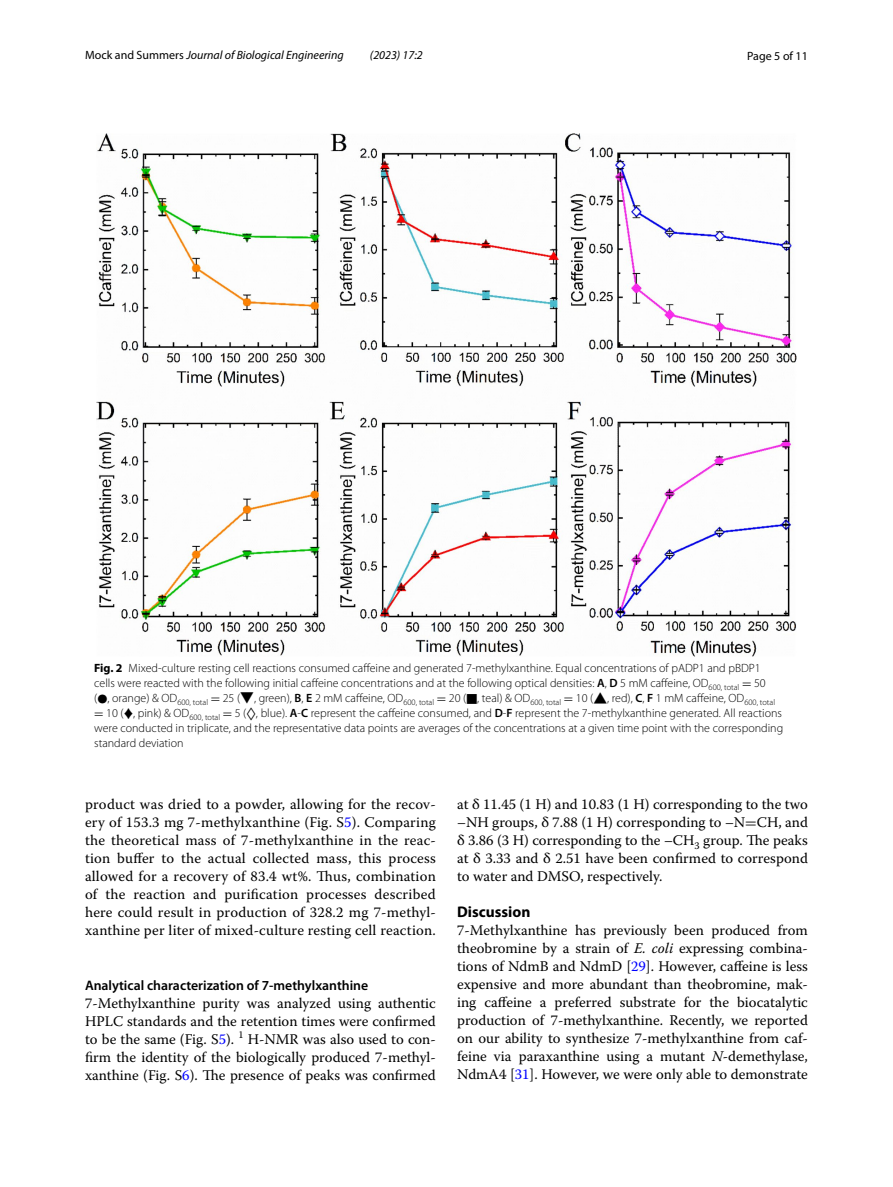
<style>
.page{position:relative;width:893px;height:1187px;background:#fff}
.page>*{position:absolute;margin:0;border:0;box-sizing:border-box;transform-origin:0 0}
.t1{font:700 15.45px "Myriad Pro";color:#000}
.t2{font:14.7px/18px "Warnock Pro";color:#000;text-align:justify}
.t3{font:600 13.8px "Myriad Pro";color:#000}
.t4{font:300 12px/15px "Myriad Pro";color:#000}
.t5{font:italic 12px "Myriad Pro";color:#000}
.t6{font:12px "Myriad Pro";color:#000}
.s1{font-style:normal}
.s2{font-weight:700}
.s3{font-weight:600}
.s4{font-family:"MTSY";font-weight:400}
.s5{font-family:"STIX Math";font-weight:400}
.s6{color:#00f}
.s7{font-family:"MTSY"}
.s8{font-style:italic}
</style>
<div class="page">
<img style="left:96px;top:133px;width:701px;height:523px">
<p class="t5" style="left:85px;top:48px;width:260px"><span class="s1">Mock and Summers</span> Journal of Biological Engineering</p>
<p class="t5" style="left:370px;top:48px;width:54px">(2023) 17:2</p>
<p class="t6" style="left:747px;top:48px;width:62px">Page 5 of 11</p>
<p class="t4" style="left:94px;top:660px;width:690px"><span class="s2">Fig. 2</span> Mixed-culture resting cell reactions consumed caffeine and generated 7-methylxanthine. Equal concentrations of pADP1 and pBDP1 cells were reacted with the following initial caffeine concentrations and at the following optical densities: <span class="s3">A</span>, <span class="s3">D</span> 5 mM caffeine, OD<sub>600,</sub> <sub>total</sub> <span class="s4">=</span> 50 (<span class="s5">●</span>, orange) &amp; OD<sub>600,</sub> <sub>total</sub> <span class="s4">=</span> 25 (<span class="s5">▼</span>, green), <span class="s3">B</span>, <span class="s3">E</span> 2 mM caffeine, OD<sub>600,</sub> <sub>total</sub> <span class="s4">=</span> 20 (<span class="s5">■</span>, teal) &amp; OD<sub>600,</sub> <sub>total</sub> <span class="s4">=</span> 10 (<span class="s5">▲</span>, red), <span class="s3">C</span>, <span class="s3">F</span> 1 mM caffeine, OD<sub>600,</sub> <sub>total </sub><span class="s4">=</span> 10 (♦, pink) &amp; OD<sub>600,</sub> <sub>total</sub> <span class="s4">=</span> 5 (<span class="s5">◊</span>, blue). <span class="s3">A</span>-<span class="s3">C</span> represent the caffeine consumed, and <span class="s3">D</span>-<span class="s3">F</span> represent the 7-methylxanthine generated. All reactions were conducted in triplicate, and the representative data points are averages of the concentrations at a given time point with the corresponding standard deviation</p>
<p class="t2" style="left:85px;top:795px;width:352px">product was dried to a powder, allowing for the recov&shy;ery of 153.3 mg 7-methylxanthine (Fig. S<span class="s6">5</span>). Comparing the theoretical mass of 7-methylxanthine in the reac&shy;tion buffer to the actual collected mass, this process allowed for a recovery of 83.4 wt%. Thus, combination of the reaction and purification processes described here could result in production of 328.2 mg 7-methyl&shy;xanthine per liter of mixed-culture resting cell reaction.</p>
<p class="t3" style="left:85px;top:976px;width:285px">Analytical characterization of 7‑methylxanthine</p>
<p class="t2" style="left:85px;top:993px;width:352px">7-Methylxanthine purity was analyzed using authentic HPLC standards and the retention times were confirmed to be the same (Fig. S<span class="s6">5</span>). <sup>1</sup> H-NMR was also used to con&shy;firm the identity of the biologically produced 7-methyl&shy;xanthine (Fig. S<span class="s6">6</span>). The presence of peaks was confirmed</p>
<p class="t2" style="left:457px;top:795px;width:352px">at δ 11.45 (1 H) and 10.83 (1 H) corresponding to the two –NH groups, δ 7.88 (1 H) corresponding to –N<span class="s7">=</span>CH, and δ 3.86 (3 H) corresponding to the –CH<sub>3</sub> group. The peaks at δ 3.33 and δ 2.51 have been confirmed to correspond to water and DMSO, respectively.</p>
<p class="t1" style="left:457px;top:901px;width:75px">Discussion</p>
<p class="t2" style="left:457px;top:921px;width:352px">7-Methylxanthine has previously been produced from theobromine by a strain of <span class="s8">E. coli</span> expressing combina&shy;tions of NdmB and NdmD [<span class="s6">29</span>]. However, caffeine is less expensive and more abundant than theobromine, mak&shy;ing caffeine a preferred substrate for the biocatalytic production of 7-methylxanthine. Recently, we reported on our ability to synthesize 7-methylxanthine from caf&shy;feine via paraxanthine using a mutant <span class="s8">N</span>-demethylase, NdmA4 [<span class="s6">31</span>]. However, we were only able to demonstrate</p>
</div>
